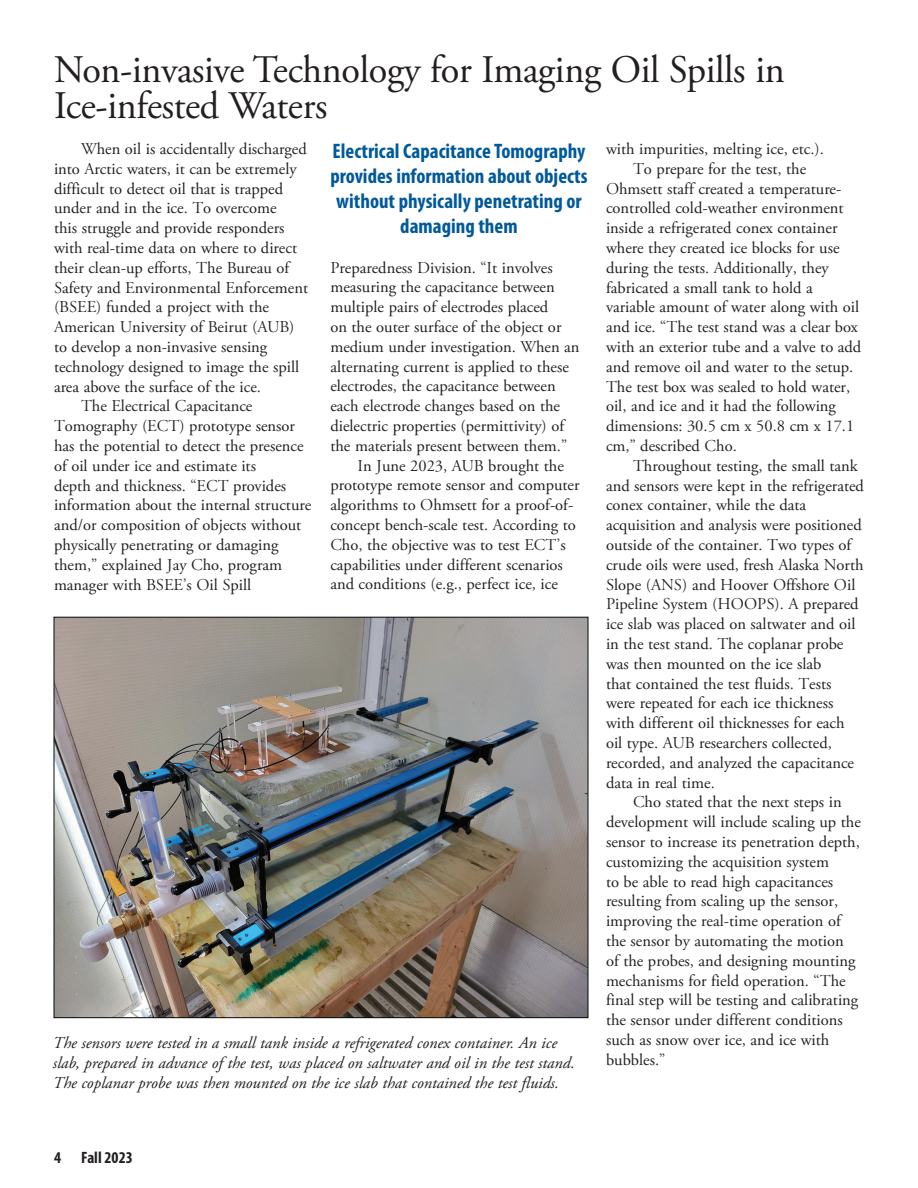
<style>
.page{position:relative;width:918px;height:1188px;background:#fff}
.page>*{position:absolute;margin:0;border:0;box-sizing:border-box;transform-origin:0 0}
.t1{font:39px/36px "Adobe Garamond Pro";letter-spacing:-.01em;color:#231f20}
.t2{font:700 condensed 21px/25.2px "Myriad Pro";color:#00599b;text-align:center}
.t3{font:16.5px/19.8px "Adobe Garamond Pro";color:#231f20}
.t4{font:italic 16.5px/19.8px "Adobe Garamond Pro";color:#231f20}
.t5{font:700 condensed 16.5px "Myriad Pro";color:#231f20}
</style>
<div class="page">
<img style="left:56px;top:619px;width:530px;height:397px">
<h2 class="t1" style="left:54px;top:53px;width:732px">Non-invasive Technology for Imaging Oil Spills in<br>Ice-infested Waters</h2>
<h3 class="t2" style="left:330px;top:138px;width:259px">Electrical Capacitance Tomography provides information about objects without physically penetrating or damaging them</h3>
<p class="t3" style="left:54px;top:139px;width:256px;text-indent:27px">When oil is accidentally discharged into Arctic waters, it can be extremely difficult to detect oil that is trapped under and in the ice. To overcome<br>this struggle and provide responders with real-time data on where to direct their clean-up efforts, The Bureau of Safety and Environmental Enforcement (BSEE) funded a project with the American University of Beirut (AUB) to develop a non-invasive sensing technology designed to image the spill area above the surface of the ice.</p>
<p class="t3" style="left:54px;top:397px;width:259px;text-indent:27px">The Electrical Capacitance Tomography (ECT) prototype sensor has the potential to detect the presence of oil under ice and estimate its<br>depth and thickness. “ECT provides information about the internal structure and/or composition of objects without physically penetrating or damaging them,” explained Jay Cho, program manager with BSEE’s Oil Spill</p>
<p class="t3" style="left:606px;top:139px;width:220px">with impurities, melting ice, etc.).</p>
<p class="t3" style="left:606px;top:159px;width:257px;text-indent:27px">To prepare for the test, the Ohmsett staff created a temperature&shy;controlled cold-weather environment inside a refrigerated conex container where they created ice blocks for use during the tests. Additionally, they fabricated a small tank to hold a variable amount of water along with oil and ice. “The test stand was a clear box with an exterior tube and a valve to add and remove oil and water to the setup.<br>The test box was sealed to hold water, oil, and ice and it had the following dimensions: 30.5 cm x 50.8 cm x 17.1 cm,” described Cho.</p>
<p class="t3" style="left:606px;top:456px;width:260px;text-indent:27px">Throughout testing, the small tank and sensors were kept in the refrigerated conex container, while the data acquisition and analysis were positioned outside of the container. Two types of crude oils were used, fresh Alaska North Slope (ANS) and Hoover Offshore Oil Pipeline System (HOOPS). A prepared ice slab was placed on saltwater and oil in the test stand. The coplanar probe was then mounted on the ice slab<br>that contained the test fluids. Tests were repeated for each ice thickness with different oil thicknesses for each oil type. AUB researchers collected, recorded, and analyzed the capacitance data in real time.</p>
<p class="t3" style="left:606px;top:793px;width:256px;text-indent:27px">Cho stated that the next steps in development will include scaling up the sensor to increase its penetration depth, customizing the acquisition system<br>to be able to read high capacitances resulting from scaling up the sensor, improving the real-time operation of the sensor by automating the motion<br>of the probes, and designing mounting mechanisms for field operation. “The final step will be testing and calibrating the sensor under different conditions such as snow over ice, and ice with bubbles.”</p>
<p class="t3" style="left:330px;top:258px;width:251px">Preparedness Division. “It involves measuring the capacitance between multiple pairs of electrodes placed<br>on the outer surface of the object or medium under investigation. When an alternating current is applied to these electrodes, the capacitance between each electrode changes based on the dielectric properties (permittivity) of the materials present between them.”</p>
<p class="t3" style="left:330px;top:456px;width:251px;text-indent:27px">In June 2023, AUB brought the prototype remote sensor and computer algorithms to Ohmsett for a proof-of&shy;concept bench-scale test. According to Cho, the objective was to test ECT’s capabilities under different scenarios and conditions (e.g., perfect ice, ice</p>
<p class="t4" style="left:53px;top:1033px;width:523px">The sensors were tested in a small tank inside a refrigerated conex container. An ice slab, prepared in advance of the test, was placed on saltwater and oil in the test stand.<br>The coplanar probe was then mounted on the ice slab that contained the test fluids.</p>
<p class="t5" style="left:54px;top:1148px;width:80px">4 Fall 2023</p>
</div>
